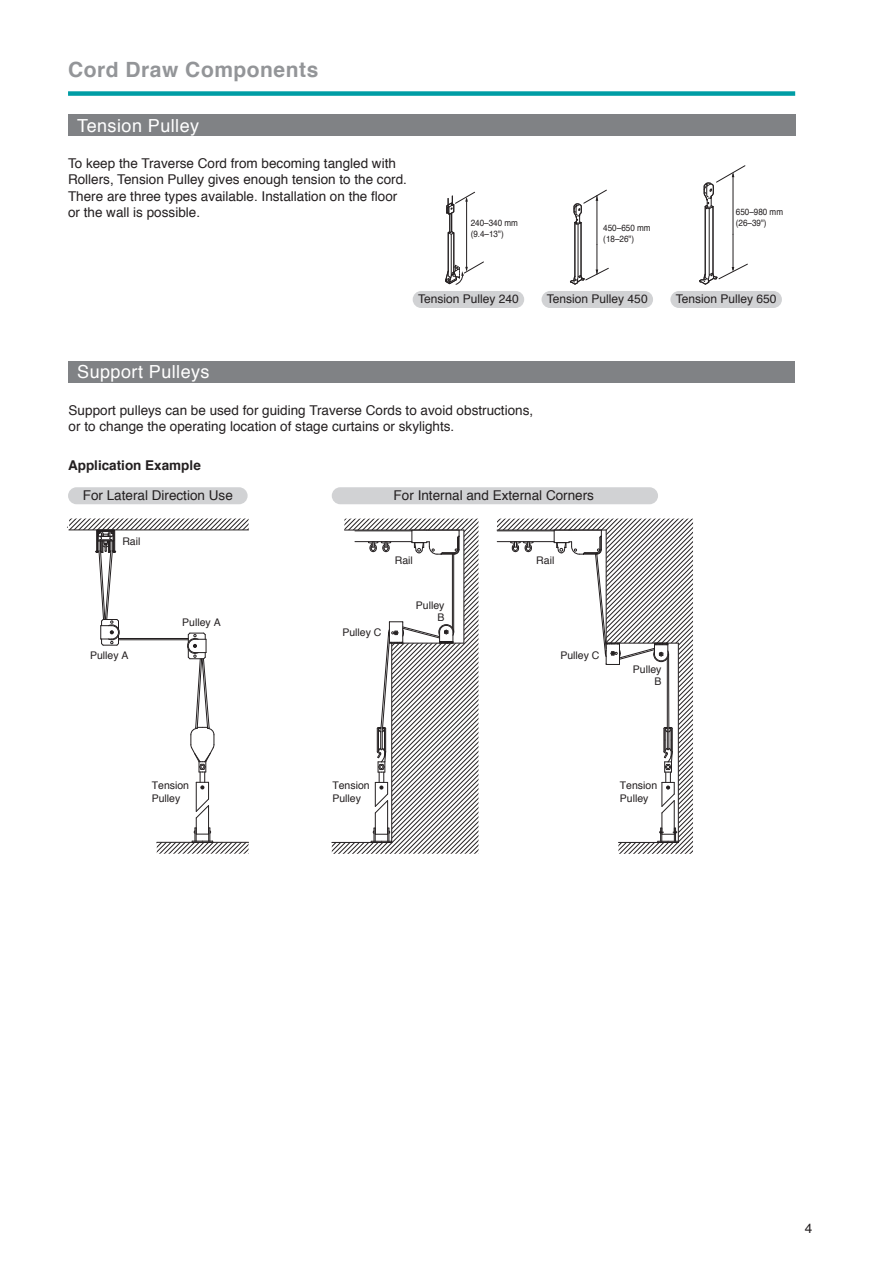
<style>
.page{position:relative;width:893px;height:1263px;background:#fff}
.page>*{position:absolute;margin:0;border:0;box-sizing:border-box;transform-origin:0 0}
.t1{font:700 21px "Helvetica";letter-spacing:.025em;color:#939598}
.t2{font:18px "Helvetica";letter-spacing:.025em;color:#fff}
.t3{font:13.5px/16.2px "Helvetica";color:#231f20}
.t4{font:700 13.5px "Helvetica";color:#231f20}
.t5{font:12px "Helvetica";color:#231f20}
.t6{font:10.5px/12.6px "Helvetica";color:#231f20}
.t7{font:9px/10.8px "Helvetica";color:#231f20;scale:.9 1}
</style>
<div class="page">
<div style="left:68px;top:91px;width:727px;height:5px;background:#009da5"></div>
<div style="left:68px;top:115px;width:727px;height:21px;background:#808285"></div>
<div style="left:69px;top:361px;width:726px;height:22px;background:#808285"></div>
<div style="left:413px;top:291px;width:111px;height:17px;background:#d1d2d4;border-radius:9px"></div>
<div style="left:542px;top:291px;width:111px;height:17px;background:#d1d2d4;border-radius:9px"></div>
<div style="left:670px;top:291px;width:112px;height:17px;background:#d1d2d4;border-radius:9px"></div>
<div style="left:68px;top:487px;width:180px;height:17px;background:#d1d2d4;border-radius:9px"></div>
<div style="left:332px;top:487px;width:326px;height:17px;background:#d1d2d4;border-radius:9px"></div>
<svg style="left:67px;top:518px;width:182px;height:336px"></svg>
<svg style="left:332px;top:519px;width:361px;height:335px"></svg>
<svg style="left:699px;top:165px;width:49px;height:120px"></svg>
<svg style="left:570px;top:190px;width:39px;height:95px"></svg>
<hr style="left:597px;top:196px;width:1px;height:49px;background:#231f20">
<svg style="left:445px;top:192px;width:39px;height:93px"></svg>
<h1 class="t1" style="left:68px;top:61px;width:252px">Cord Draw Components</h1>
<h2 class="t2" style="left:77px;top:119px;width:123px">Tension Pulley</h2>
<p class="t3" style="left:68px;top:157px;width:340px">To keep the Traverse Cord from becoming tangled with Rollers, Tension Pulley gives enough tension to the cord.<br>There are three types available. Installation on the floor or the wall is possible.</p>
<p class="t7" style="left:471px;top:219px;width:54px">240–340 mm (9.4–13")</p>
<p class="t7" style="left:603px;top:224px;width:54px">450–650 mm (18–26")</p>
<p class="t7" style="left:736px;top:207px;width:54px">650–980 mm (26–39")</p>
<p class="t5" style="left:418px;top:294px;width:102px">Tension Pulley 240</p>
<p class="t5" style="left:547px;top:294px;width:102px">Tension Pulley 450</p>
<p class="t5" style="left:676px;top:294px;width:102px">Tension Pulley 650</p>
<h2 class="t2" style="left:77px;top:365px;width:134px">Support Pulleys</h2>
<p class="t3" style="left:69px;top:403px;width:466px">Support pulleys can be used for guiding Traverse Cords to avoid obstructions, or to change the operating location of stage curtains or skylights.</p>
<p class="t4" style="left:68px;top:460px;width:134px">Application Example</p>
<p class="t3" style="left:83px;top:488px;width:152px">For Lateral Direction Use</p>
<p class="t3" style="left:394px;top:488px;width:202px">For Internal and External Corners</p>
<p class="t6" style="left:122px;top:536px;width:20px">Rail</p>
<p class="t6" style="left:90px;top:650px;width:40px">Pulley A</p>
<p class="t6" style="left:182px;top:617px;width:40px">Pulley A</p>
<p class="t6" style="left:152px;top:780px;width:39px">Tension<br>Pulley</p>
<p class="t6" style="left:395px;top:555px;width:20px">Rail</p>
<p class="t6" style="left:536px;top:555px;width:20px">Rail</p>
<p class="t6" style="left:342px;top:627px;width:41px">Pulley C</p>
<p class="t6" style="left:416px;top:600px;width:30px;line-height:12px;text-align:right">Pulley<br>B</p>
<p class="t6" style="left:560px;top:650px;width:41px">Pulley C</p>
<p class="t6" style="left:633px;top:664px;width:30px;line-height:12px;text-align:right">Pulley<br>B</p>
<p class="t6" style="left:332px;top:780px;width:39px">Tension<br>Pulley</p>
<p class="t6" style="left:620px;top:780px;width:39px">Tension<br>Pulley</p>
<p class="t3" style="left:805px;top:1221px;width:9px">4</p>
</div>
